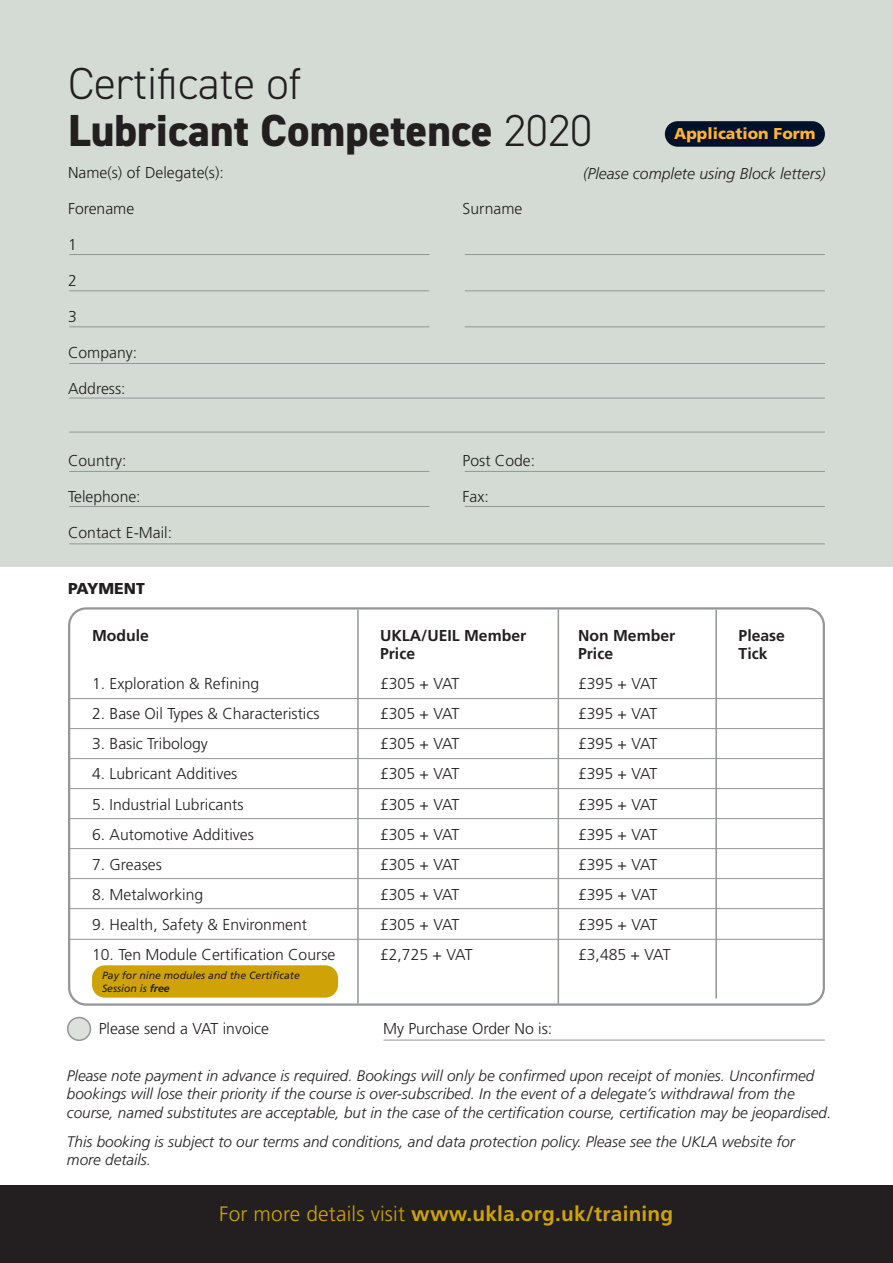
<style>
.page{position:relative;width:893px;height:1263px;background:#fff}
.page>*{position:absolute;margin:0;border:0;box-sizing:border-box;transform-origin:0 0}
.t1{font:800 45px "DIN2014";color:#231f20}
.t2{font:300 45px "DIN2014";color:#231f20}
.t3{font:700 20.85px "Frutiger";letter-spacing:.01em;color:#cfa308}
.t4{font:300 15.75px "Frutiger";color:#231f20}
.t5{font:700 15.75px "Frutiger";color:#231f20}
.t6{font:italic 300 15.75px "Frutiger";color:#231f20}
.t7{font:900 15.75px "Frutiger";color:#fcb338}
.t8{font:900 15.75px "Frutiger";color:#231f20}
.t9{font:italic 300 15.3px/18.3px "Frutiger";color:#231f20}
.t10{font:italic 10.5px "Frutiger";color:#231f20}
.s1{font-weight:300}
.s2{font-weight:700}
</style>
<div class="page">
<div style="left:0;top:0;width:893px;height:567px;background:#d4dbd4"></div>
<div style="left:665px;top:121px;width:160px;height:26px;background:#001229;border-radius:13px"></div>
<div style="left:68px;top:607px;width:757px;height:399px;border:2px solid #939598;border-radius:17px"></div>
<hr style="left:69px;top:698px;width:754px;height:1px;background:#939598">
<hr style="left:69px;top:290px;width:360px;height:1px;background:#939598">
<hr style="left:69px;top:254px;width:360px;height:1px;background:#939598">
<hr style="left:69px;top:326px;width:360px;height:1px;background:#939598">
<hr style="left:69px;top:363px;width:756px;height:1px;background:#939598">
<hr style="left:69px;top:398px;width:756px;height:1px;background:#939598">
<hr style="left:69px;top:471px;width:360px;height:1px;background:#939598">
<hr style="left:69px;top:432px;width:756px;height:1px;background:#939598">
<hr style="left:69px;top:506px;width:360px;height:1px;background:#939598">
<hr style="left:69px;top:543px;width:756px;height:1px;background:#939598">
<hr style="left:465px;top:290px;width:360px;height:1px;background:#939598">
<hr style="left:465px;top:254px;width:360px;height:1px;background:#939598">
<hr style="left:465px;top:326px;width:360px;height:1px;background:#939598">
<hr style="left:465px;top:471px;width:360px;height:1px;background:#939598">
<hr style="left:465px;top:506px;width:360px;height:1px;background:#939598">
<hr style="left:384px;top:1040px;width:441px;height:1px;background:#939598">
<hr style="left:69px;top:728px;width:754px;height:1px;background:#939598">
<hr style="left:69px;top:758px;width:754px;height:1px;background:#939598">
<hr style="left:69px;top:788px;width:754px;height:1px;background:#939598">
<hr style="left:69px;top:818px;width:754px;height:1px;background:#939598">
<hr style="left:69px;top:848px;width:754px;height:1px;background:#939598">
<hr style="left:69px;top:878px;width:754px;height:1px;background:#939598">
<hr style="left:69px;top:908px;width:754px;height:1px;background:#939598">
<hr style="left:69px;top:939px;width:754px;height:1px;background:#939598">
<hr style="left:715px;top:610px;width:2px;height:388px;background:#939598">
<hr style="left:558px;top:610px;width:1px;height:393px;background:#939598">
<hr style="left:357px;top:610px;width:2px;height:393px;background:#939598">
<div style="left:68px;top:1017px;width:22px;height:23px;background:#dce1db;border-radius:50%"></div>
<div style="left:67px;top:1017px;width:24px;height:24px;border:2px solid #939598;border-radius:50%"></div>
<div style="left:0;top:1185px;width:893px;height:78px;background:#231f20"></div>
<div style="left:92px;top:965px;width:246px;height:33px;background:#cfa308;border-radius:13px"></div>
<p class="t2" style="left:68px;top:56px;width:235px">Certificate of</p>
<p class="t1" style="left:68px;top:100px;width:526px">Lubricant Competence <span class="s1">2020</span></p>
<p class="t7" style="left:674px;top:124px;width:143px">Application Form</p>
<p class="t4" style="left:68px;top:164px;width:157px">Name(s) of Delegate(s):</p>
<p class="t4" style="left:68px;top:200px;width:68px">Forename</p>
<p class="t4" style="left:463px;top:200px;width:61px">Surname</p>
<p class="t4" style="left:68px;top:236px;width:10px">1</p>
<p class="t4" style="left:68px;top:272px;width:10px">2</p>
<p class="t4" style="left:68px;top:308px;width:10px">3</p>
<p class="t4" style="left:68px;top:344px;width:71px">Company:</p>
<p class="t4" style="left:68px;top:380px;width:59px">Address:</p>
<p class="t4" style="left:68px;top:452px;width:60px">Country:</p>
<p class="t4" style="left:463px;top:452px;width:74px">Post Code:</p>
<p class="t4" style="left:68px;top:488px;width:74px">Telephone:</p>
<p class="t4" style="left:463px;top:488px;width:28px">Fax:</p>
<p class="t4" style="left:68px;top:524px;width:106px">Contact E-Mail:</p>
<p class="t6" style="left:583px;top:164px;width:244px">(Please complete using Block letters)</p>
<p class="t8" style="left:68px;top:579px;width:78px">PAYMENT</p>
<p class="t5" style="left:92px;top:626px;width:58px">Module</p>
<p class="t5" style="left:380px;top:626px;width:148px">UKLA/UEIL Member</p>
<p class="t5" style="left:578px;top:626px;width:99px">Non Member</p>
<p class="t5" style="left:739px;top:626px;width:48px">Please</p>
<p class="t5" style="left:380px;top:645px;width:37px">Price</p>
<p class="t5" style="left:578px;top:645px;width:37px">Price</p>
<p class="t5" style="left:739px;top:645px;width:30px">Tick</p>
<p class="t4" style="left:92px;top:675px;width:169px">1. Exploration &amp; Refining</p>
<p class="t4" style="left:380px;top:675px;width:81px">£305 + VAT</p>
<p class="t4" style="left:578px;top:675px;width:81px">£395 + VAT</p>
<p class="t4" style="left:92px;top:705px;width:229px">2. Base Oil Types &amp; Characteristics</p>
<p class="t4" style="left:380px;top:705px;width:81px">£305 + VAT</p>
<p class="t4" style="left:578px;top:705px;width:81px">£395 + VAT</p>
<p class="t4" style="left:92px;top:735px;width:117px">3. Basic Tribology</p>
<p class="t4" style="left:380px;top:735px;width:81px">£305 + VAT</p>
<p class="t4" style="left:578px;top:735px;width:81px">£395 + VAT</p>
<p class="t4" style="left:92px;top:765px;width:147px">4. Lubricant Additives</p>
<p class="t4" style="left:380px;top:765px;width:81px">£305 + VAT</p>
<p class="t4" style="left:578px;top:765px;width:81px">£395 + VAT</p>
<p class="t4" style="left:92px;top:795px;width:153px">5. Industrial Lubricants</p>
<p class="t4" style="left:380px;top:795px;width:81px">£305 + VAT</p>
<p class="t4" style="left:578px;top:795px;width:81px">£395 + VAT</p>
<p class="t4" style="left:92px;top:825px;width:163px">6. Automotive Additives</p>
<p class="t4" style="left:380px;top:825px;width:81px">£305 + VAT</p>
<p class="t4" style="left:578px;top:825px;width:81px">£395 + VAT</p>
<p class="t4" style="left:92px;top:855px;width:71px">7. Greases</p>
<p class="t4" style="left:380px;top:855px;width:81px">£305 + VAT</p>
<p class="t4" style="left:578px;top:855px;width:81px">£395 + VAT</p>
<p class="t4" style="left:92px;top:885px;width:113px">8. Metalworking</p>
<p class="t4" style="left:380px;top:885px;width:81px">£305 + VAT</p>
<p class="t4" style="left:578px;top:885px;width:81px">£395 + VAT</p>
<p class="t4" style="left:92px;top:915px;width:216px">9. Health, Safety &amp; Environment</p>
<p class="t4" style="left:380px;top:915px;width:81px">£305 + VAT</p>
<p class="t4" style="left:578px;top:915px;width:81px">£395 + VAT</p>
<p class="t4" style="left:92px;top:945px;width:245px">10. Ten Module Certification Course</p>
<p class="t4" style="left:380px;top:945px;width:94px">£2,725 + VAT</p>
<p class="t4" style="left:578px;top:945px;width:94px">£3,485 + VAT</p>
<p class="t10" style="left:102px;top:969px;width:199px">Pay for nine modules and the Certificate</p>
<p class="t10" style="left:102px;top:982px;width:69px">Session is <span class="s2">free</span></p>
<p class="t4" style="left:99px;top:1019px;width:172px">Please send a VAT invoice</p>
<p class="t4" style="left:383px;top:1019px;width:171px">My Purchase Order No is:</p>
<p class="t9" style="left:67px;top:1066px;width:766px">Please note payment in advance is required. Bookings will only be confirmed upon receipt of monies. Unconfirmed bookings will lose their priority if the course is over-subscribed. In the event of a delegate’s withdrawal from the course, named substitutes are acceptable, but in the case of the certification course, certification may be jeopardised.</p>
<p class="t9" style="left:67px;top:1132px;width:730px">This booking is subject to our terms and conditions, and data protection policy. Please see the UKLA website for</p>
<p class="t9" style="left:67px;top:1150px;width:86px">more details.</p>
<p class="t3" style="left:219px;top:1201px;width:456px"><span class="s1">For more details visit</span> www.ukla.org.uk/training</p>
</div>
